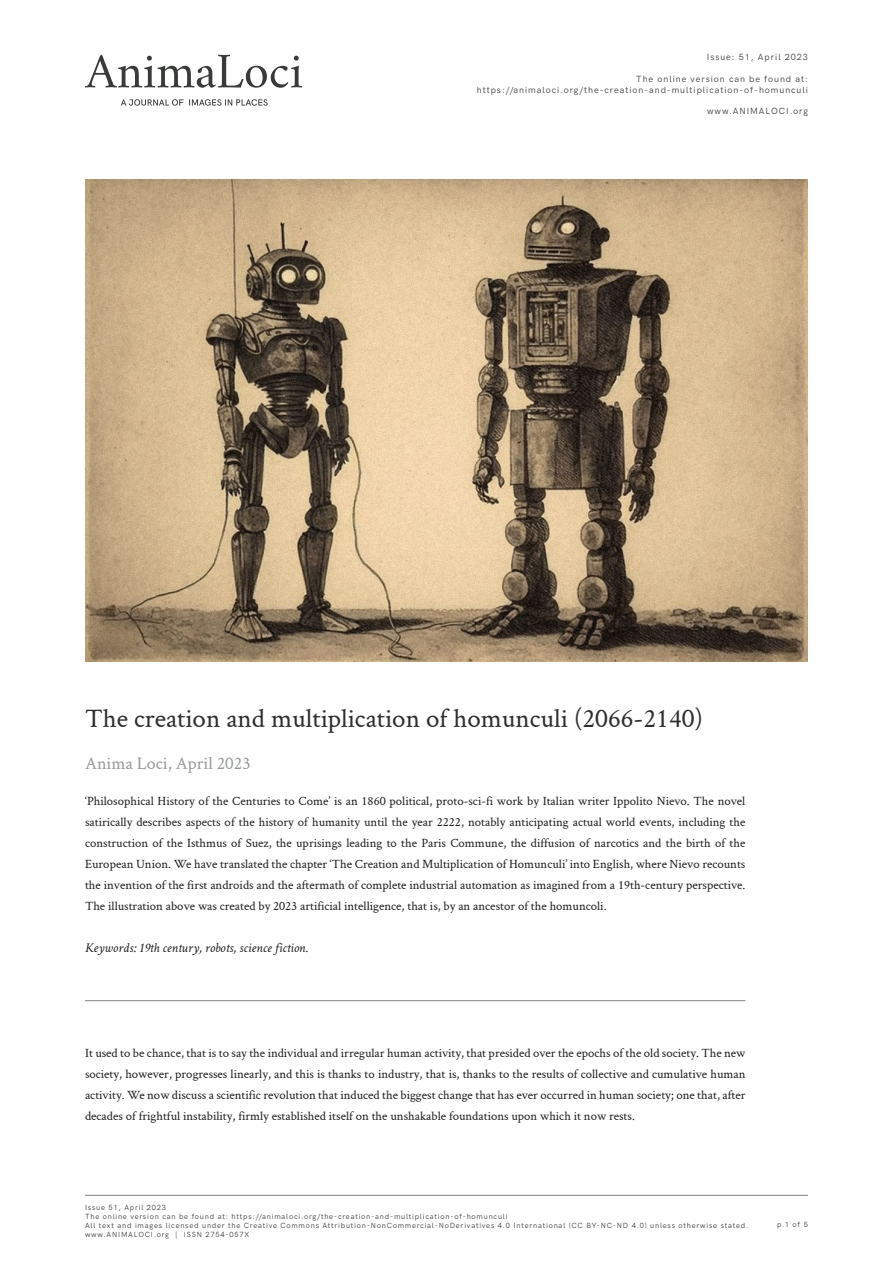
<style>
.page{position:relative;width:893px;height:1263px;background:#fff}
.page>*{position:absolute;margin:0;border:0;box-sizing:border-box;transform-origin:0 0}
.Main_Header{font:27px "Crimson Text";color:#2e2e30}
.Author___Date___Subt{font:18px "Crimson Text";color:#97999c}
.Key_Words{font:italic 13.5px "Crimson Text";color:#1e1e1f}
.t1{font:12.75px/21px "Crimson Text";color:#1e1e1f;text-align:justify}
.t2{font:9px "HK Grotesk";letter-spacing:.105em;color:#313133}
.t3{font:7.5px/9px "HK Grotesk";letter-spacing:.105em;color:#313133}
</style>
<div class="page">
<svg style="left:85px;top:55px;width:217px;height:33px"></svg>
<svg style="left:121px;top:99px;width:147px;height:6px"></svg>
<hr style="left:85px;top:1195px;width:723px;height:1px;background:#818386">
<hr style="left:85px;top:1000px;width:660px;height:1px;background:#818386">
<img style="left:85px;top:179px;width:723px;height:482px">
<p class="t2" style="left:707px;top:50px;width:103px">Issue: 51, April 2023</p>
<p class="t2" style="left:636px;top:72px;width:173px">The online version can be found at:</p>
<p class="t2" style="left:477px;top:83px;width:333px">https://animaloci.org/the-creation-and-multiplication-of-homunculi</p>
<p class="t2" style="left:707px;top:104px;width:102px">www.ANIMALOCI.org</p>
<p class="Main_Header" style="left:85px;top:704px;width:619px">The creation and multiplication of homunculi (2066-2140)</p>
<p class="Author___Date___Subt" style="left:85px;top:754px;width:167px">Anima Loci, April 2023</p>
<p class="t1" style="left:85px;top:790px;width:662px">‘Philosophical History of the Centuries to Come’ is an 1860 political, proto-sci-fi work by Italian writer Ippolito Nievo. The novel satirically describes aspects of the history of humanity until the year 2222, notably anticipating actual world events, including the construction of the Isthmus of Suez, the uprisings leading to the Paris Commune, the diffusion of narcotics and the birth of the European Union. We have translated the chapter ‘The Creation and Multiplication of Homunculi’ into English, where Nievo recounts the invention of the first androids and the aftermath of complete industrial automation as imagined from a 19th-century perspective.<br>The illustration above was created by 2023 artificial intelligence, that is, by an ancestor of the homuncoli.</p>
<p class="Key_Words" style="left:85px;top:940px;width:224px">Keywords: 19th century, robots, science fiction.</p>
<p class="t1" style="left:85px;top:1042px;width:662px">It used to be chance, that is to say the individual and irregular human activity, that presided over the epochs of the old society. The new society, however, progresses linearly, and this is thanks to industry, that is, thanks to the results of collective and cumulative human activity. We now discuss a scientific revolution that induced the biggest change that has ever occurred in human society; one that, after decades of frightful instability, firmly established itself on the unshakable foundations upon which it now rests.</p>
<p class="t3" style="left:85px;top:1203px;width:665px">Issue 51, April 2023<br>The online version can be found at: https://animaloci.org/the-creation-and-multiplication-of-homunculi<br>All text and images licensed under the Creative Commons Attribution-NonCommercial-NoDerivatives 4.0 International (CC BY-NC-ND 4.0) unless otherwise stated. www.ANIMALOCI.org | ISSN 2754-057X</p>
<p class="t3" style="left:777px;top:1219px;width:32px">p.1 of 5</p>
</div>
